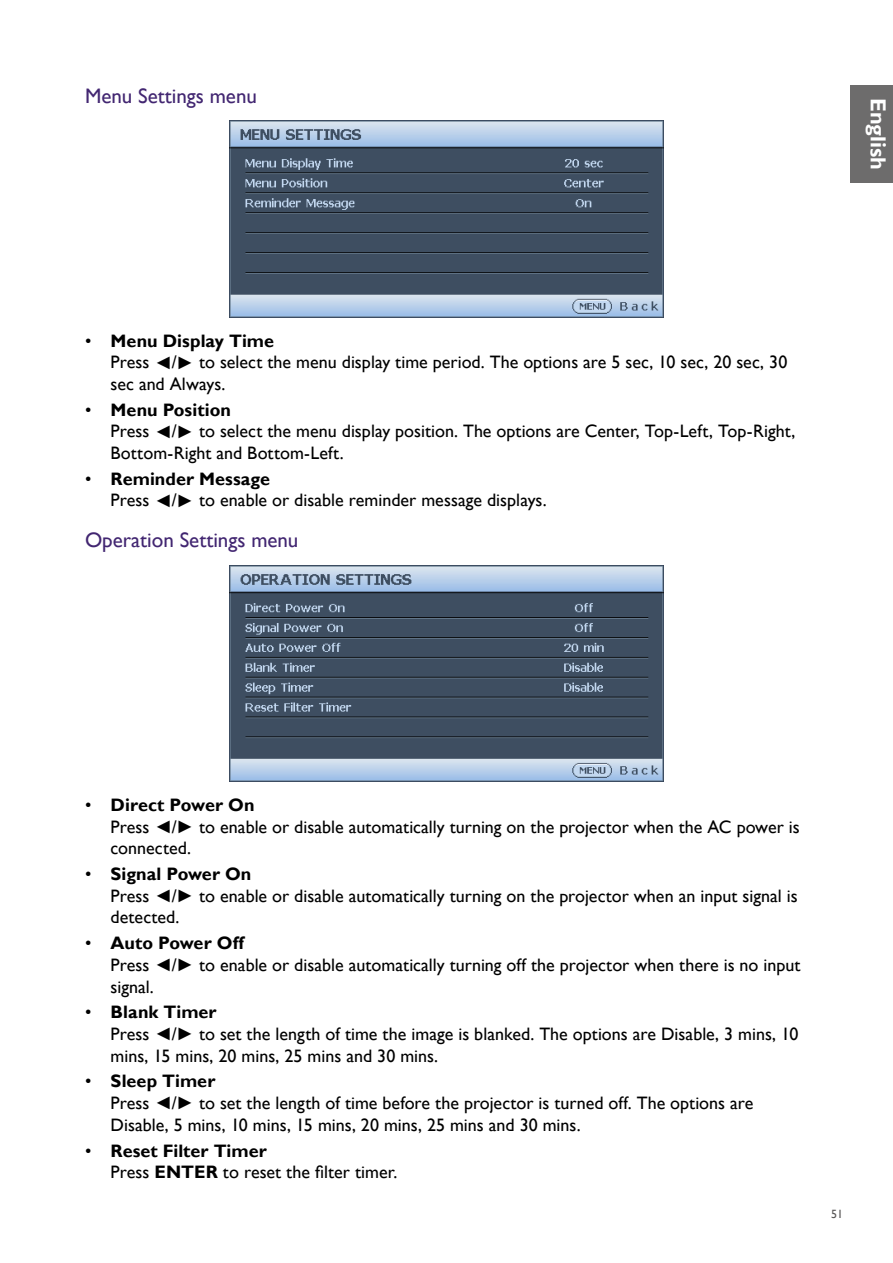
<style>
.page{position:relative;width:893px;height:1263px;background:#fff}
.page>*{position:absolute;margin:0;border:0;box-sizing:border-box;transform-origin:0 0}
.t1{font:700 21.75px "Gill Sans";color:#fff}
.t2{font:21px "Gill Sans";color:#422671}
.t3{font:18px/21.6px "Gill Sans";color:#000}
.t4{font:12px "Gill Sans";color:#595757}
.s1{font-weight:700}
.s2{font-family:"Arial"}
</style>
<div class="page">
<div style="left:850px;top:85px;width:43px;height:97px;background:#6d6c6c"></div>
<img style="left:229px;top:121px;width:435px;height:196px">
<img style="left:229px;top:566px;width:435px;height:216px">
<p class="t2" style="left:85px;top:83px;width:173px">Menu Settings menu</p>
<p class="t3" style="left:111px;top:330px;width:678px;text-indent:-26px">• <span class="s1">Menu Display Time<br></span>Press <span class="s2">◄</span>/<span class="s2">►</span> to select the menu display time period. The options are 5 sec, 10 sec, 20 sec, 30 sec and Always.</p>
<p class="t3" style="left:111px;top:399px;width:686px;text-indent:-26px">• <span class="s1">Menu Position<br></span>Press <span class="s2">◄</span>/<span class="s2">►</span> to select the menu display position. The options are Center, Top-Left, Top-Right,<br>Bottom-Right and Bottom-Left.</p>
<p class="t3" style="left:111px;top:468px;width:438px;text-indent:-26px">• <span class="s1">Reminder Message<br></span>Press <span class="s2">◄</span>/<span class="s2">►</span> to enable or disable reminder message displays.</p>
<p class="t2" style="left:85px;top:528px;width:215px">Operation Settings menu</p>
<p class="t1" style="left:891px;top:98px;width:74px;rotate:90deg">English</p>
<p class="t3" style="left:111px;top:795px;width:691px;text-indent:-26px">• <span class="s1">Direct Power On<br></span>Press <span class="s2">◄</span>/<span class="s2">►</span> to enable or disable automatically turning on the projector when the AC power is connected.</p>
<p class="t3" style="left:111px;top:864px;width:689px;text-indent:-26px">• <span class="s1">Signal Power On<br></span>Press <span class="s2">◄</span>/<span class="s2">►</span> to enable or disable automatically turning on the projector when an input signal is detected.</p>
<p class="t3" style="left:111px;top:933px;width:691px;text-indent:-26px">• <span class="s1">Auto Power Off<br></span>Press <span class="s2">◄</span>/<span class="s2">►</span> to enable or disable automatically turning off the projector when there is no input signal.</p>
<p class="t3" style="left:111px;top:1002px;width:689px;text-indent:-26px">• <span class="s1">Blank Timer<br></span>Press <span class="s2">◄</span>/<span class="s2">►</span> to set the length of time the image is blanked. The options are Disable, 3 mins, 10 mins, 15 mins, 20 mins, 25 mins and 30 mins.</p>
<p class="t3" style="left:111px;top:1071px;width:644px;text-indent:-26px">• <span class="s1">Sleep Timer<br></span>Press <span class="s2">◄</span>/<span class="s2">►</span> to set the length of time before the projector is turned off. The options are<br>Disable, 5 mins, 10 mins, 15 mins, 20 mins, 25 mins and 30 mins.</p>
<p class="t3" style="left:111px;top:1140px;width:288px;text-indent:-26px">• <span class="s1">Reset Filter Timer<br></span>Press <span class="s1">ENTER</span> to reset the filter timer.</p>
<p class="t4" style="left:831px;top:1207px;width:13px">51</p>
</div>
